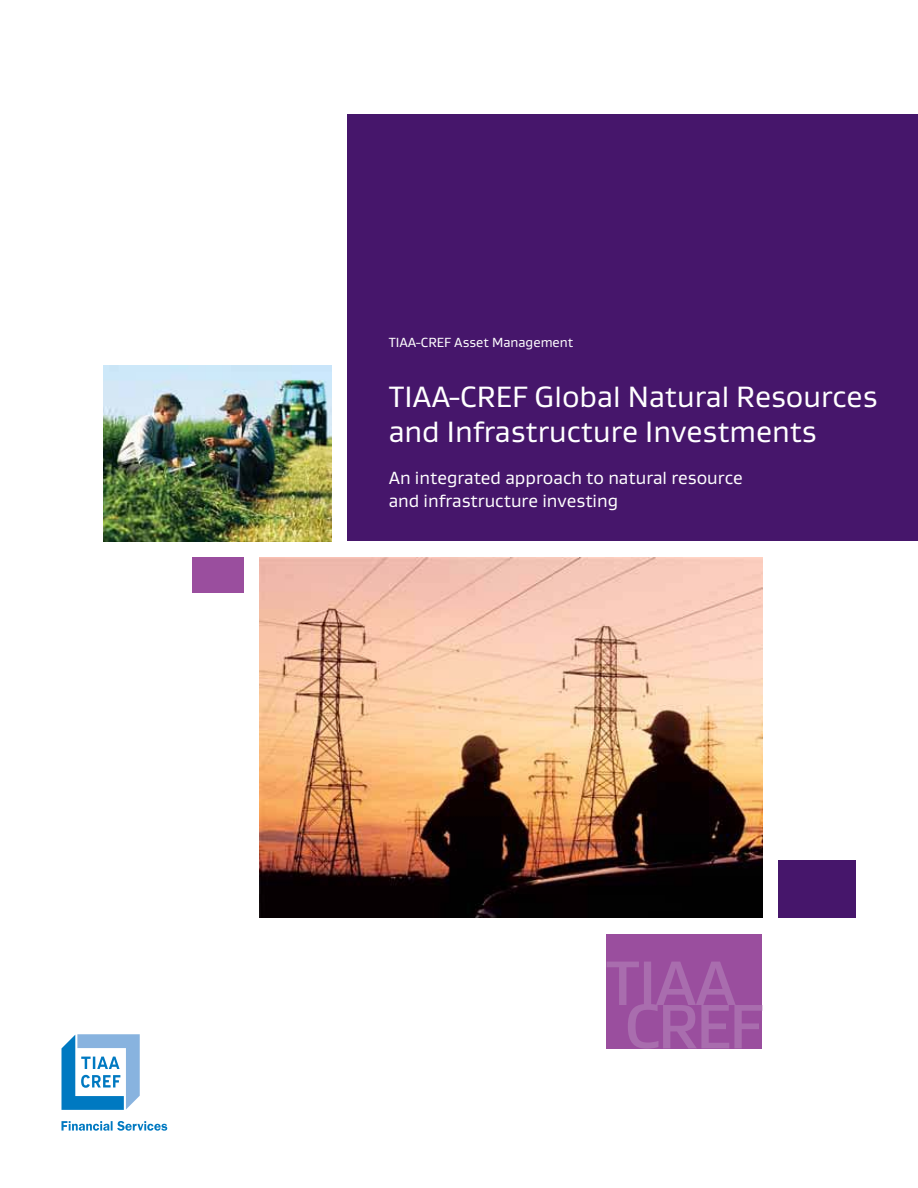
<style>
.page{position:relative;width:918px;height:1188px;background:#fff}
.page>*{position:absolute;margin:0;border:0;box-sizing:border-box;transform-origin:0 0}
.t1{font:30px/34.5px "Gustan";color:#fff}
.t2{font:18px/22.5px "Gustan";color:#fff}
.t3{font:13.5px "Gustan";color:#fff}
</style>
<div class="page">
<svg style="left:61px;top:1034px;width:79px;height:76px"></svg>
<svg style="left:62px;top:1121px;width:105px;height:10px"></svg>
<div style="left:607px;top:934px;width:155px;height:114px;background:#9a4e9e"></div>
<svg style="left:607px;top:962px;width:155px;height:86px"></svg>
<div style="left:348px;top:114px;width:570px;height:427px;background:#46166b"></div>
<div style="left:779px;top:860px;width:77px;height:57px;background:#46166b"></div>
<div style="left:192px;top:557px;width:52px;height:36px;background:#9a4e9e"></div>
<img style="left:260px;top:557px;width:502px;height:360px">
<img style="left:103px;top:365px;width:228px;height:176px">
<p class="t3" style="left:389px;top:338px;width:186px">TIAA-CREF Asset Management</p>
<h1 class="t1" style="left:389px;top:382px;width:490px">TIAA-CREF Global Natural Resources and Infrastructure Investments</h1>
<p class="t2" style="left:389px;top:469px;width:356px">An integrated approach to natural resource and infrastructure investing</p>
</div>
